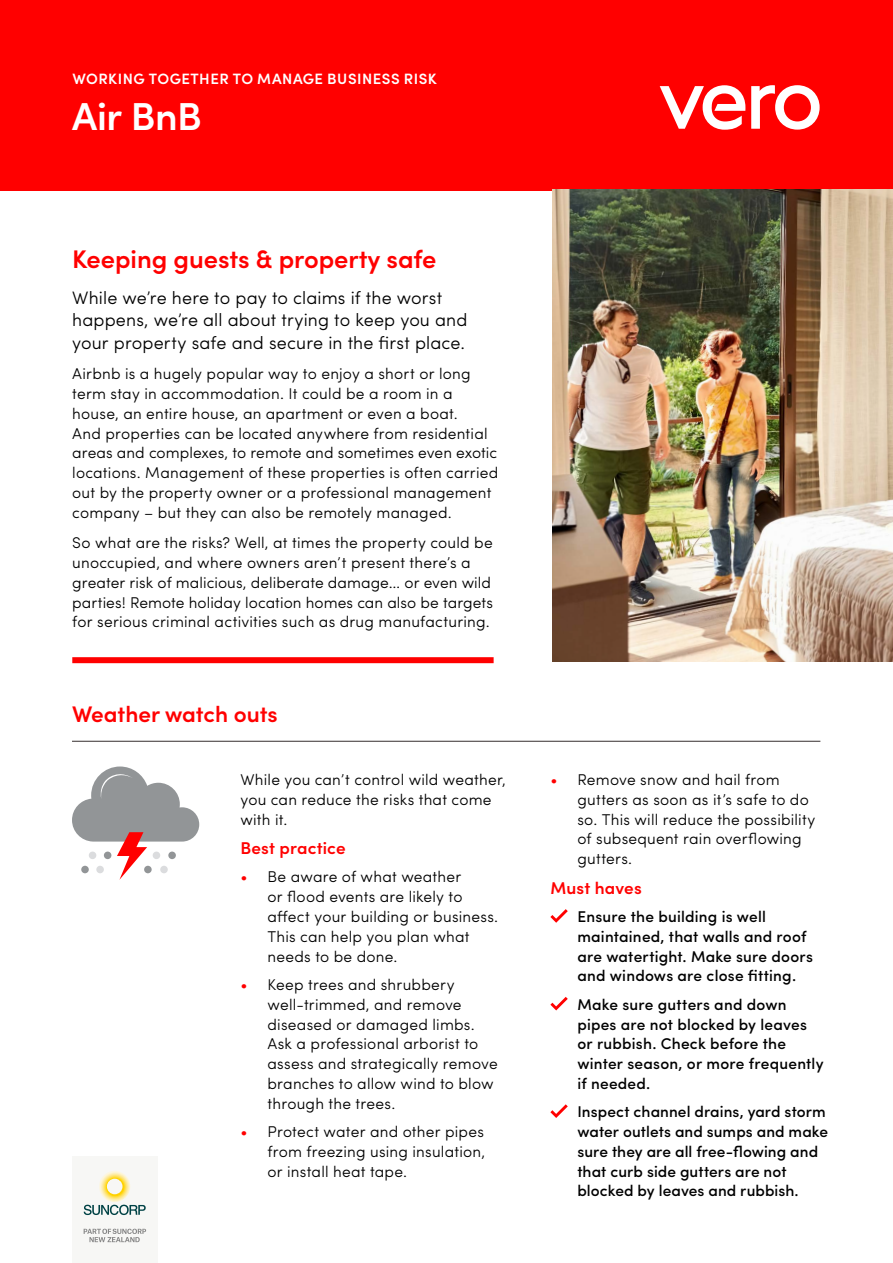
<style>
.page{position:relative;width:893px;height:1263px;background:#fff}
.page>*{position:absolute;margin:0;border:0;box-sizing:border-box;transform-origin:0 0}
.t1{font:600 39px "Sofia Pro";letter-spacing:-.015em;color:#fff}
.t2{font:600 25.5px "Sofia Pro";color:#f00}
.t3{font:600 22.5px "Sofia Pro";color:#f00}
.t4{font:300 18px/22.5px "Sofia Pro";letter-spacing:.005em;color:#000}
.t5{font:600 17.1px "Sofia Pro";letter-spacing:.01em;color:#f00}
.t6{font:300 15.6px/19.8px "Sofia Pro";letter-spacing:.01em;color:#000}
.t7{font:500 15.6px/19.8px "Sofia Pro";letter-spacing:.01em;color:#000}
.t8{font:600 15px "Sofia Pro";letter-spacing:.03em;color:#fff}
.s1{color:#f00}
</style>
<div class="page">
<div style="left:72px;top:1157px;width:85px;height:106px;background:#f7f7f5"></div>
<svg style="left:84px;top:1229px;width:62px;height:13px"></svg>
<svg style="left:84px;top:1204px;width:62px;height:11px"></svg>
<div style="left:0;top:0;width:893px;height:190px;background:#f00"></div>
<div style="left:0;top:0;width:893px;height:191px;border:1px solid #f00"></div>
<svg style="left:660px;top:85px;width:85px;height:45px"></svg>
<svg style="left:751px;top:85px;width:69px;height:45px"></svg>
<div style="left:72px;top:657px;width:422px;height:6px;background:#f00"></div>
<img style="left:553px;top:189px;width:340px;height:473px">
<svg style="left:72px;top:766px;width:127px;height:114px"></svg>
<hr style="left:72px;top:741px;width:748px;height:1px;background:#342e2e">
<svg style="left:550px;top:909px;width:18px;height:14px"></svg>
<svg style="left:550px;top:997px;width:18px;height:13px"></svg>
<svg style="left:550px;top:1104px;width:18px;height:14px"></svg>
<p class="t8" style="left:72px;top:68px;width:366px">WORKING TOGETHER TO MANAGE BUSINESS RISK</p>
<h1 class="t1" style="left:72px;top:87px;width:131px">Air BnB</h1>
<h2 class="t2" style="left:72px;top:240px;width:366px">Keeping guests &amp; property safe</h2>
<p class="t4" style="left:72px;top:285px;width:397px">While we’re here to pay to claims if the worst happens, we’re all about trying to keep you and your property safe and secure in the first place.</p>
<p class="t6" style="left:72px;top:363px;width:427px">Airbnb is a hugely popular way to enjoy a short or long term stay in accommodation. It could be a room in a house, an entire house, an apartment or even a boat.<br>And properties can be located anywhere from residential areas and complexes, to remote and sometimes even exotic locations. Management of these properties is often carried out by the property owner or a professional management company – but they can also be remotely managed.</p>
<p class="t6" style="left:72px;top:532px;width:422px">So what are the risks? Well, at times the property could be unoccupied, and where owners aren’t present there’s a greater risk of malicious, deliberate damage… or even wild parties! Remote holiday location homes can also be targets for serious criminal activities such as drug manufacturing.</p>
<h3 class="t3" style="left:72px;top:697px;width:207px">Weather watch outs</h3>
<p class="t6" style="left:240px;top:769px;width:267px">While you can’t control wild weather, you can reduce the risks that come with it.</p>
<p class="t5" style="left:240px;top:835px;width:107px">Best practice</p>
<p class="t6" style="left:267px;top:866px;width:232px;text-indent:-27px"><span class="s1">•</span> Be aware of what weather<br>or flood events are likely to affect your building or business.<br>This can help you plan what needs to be done.</p>
<p class="t6" style="left:267px;top:973px;width:232px;text-indent:-27px"><span class="s1">•</span> Keep trees and shrubbery well-trimmed, and remove diseased or damaged limbs.<br>Ask a professional arborist to assess and strategically remove branches to allow wind to blow through the trees.</p>
<p class="t6" style="left:267px;top:1121px;width:219px;text-align:justify;text-indent:-27px"><span class="s1">•</span> Protect water and other pipes from freezing using insulation, or install heat tape.</p>
<p class="t6" style="left:577px;top:769px;width:239px;text-indent:-27px"><span class="s1">•</span> Remove snow and hail from gutters as soon as it’s safe to do so. This will reduce the possibility of subsequent rain overflowing gutters.</p>
<p class="t5" style="left:550px;top:875px;width:93px">Must haves</p>
<p class="t7" style="left:577px;top:905px;width:237px">Ensure the building is well maintained, that walls and roof are watertight. Make sure doors and windows are close fitting.</p>
<p class="t7" style="left:577px;top:993px;width:248px">Make sure gutters and down pipes are not blocked by leaves or rubbish. Check before the winter season, or more frequently if needed.</p>
<p class="t7" style="left:577px;top:1101px;width:252px">Inspect channel drains, yard storm water outlets and sumps and make sure they are all free-flowing and that curb side gutters are not blocked by leaves and rubbish.</p>
</div>
